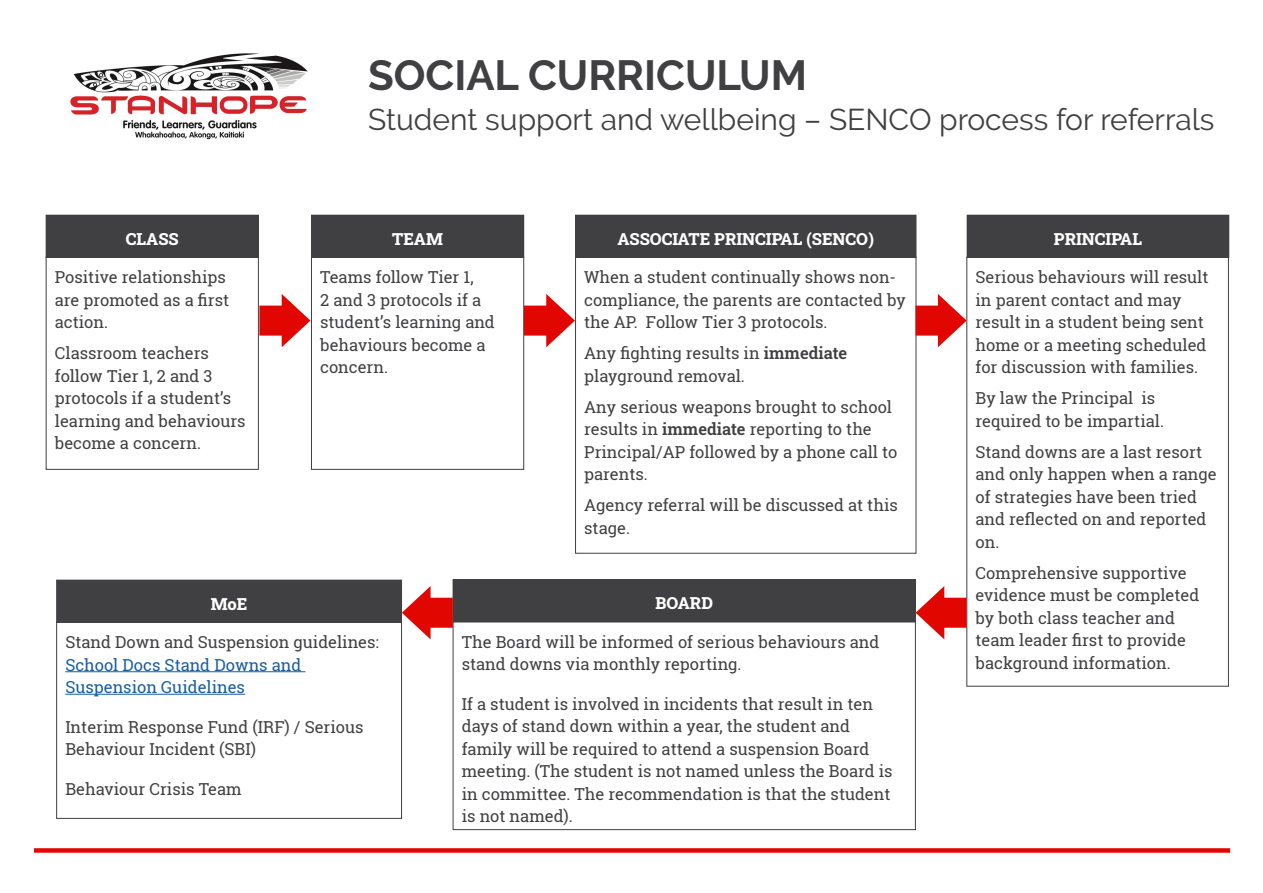
<style>
.page{position:relative;width:1263px;height:893px;background:#fff}
.page>*{position:absolute;margin:0;border:0;box-sizing:border-box;transform-origin:0 0}
.t1{font:700 42px "Raleway";color:#404042}
.t2{font:30px "Raleway";color:#404042}
.Goals_headings{font:16.5px/22.5px "Roboto Slab LO";color:#404042}
.Goals_headings-2{font:16.5px/22.5px "Roboto Slab LO";color:#175d9e}
.Body_text{font:800 16.5px "Roboto Slab";color:#fff}
.s1{font-family:"Roboto Slab";font-weight:600}
.s2{color:#404042}
</style>
<div class="page">
<div style="left:34px;top:848px;width:1196px;height:5px;background:#e10600"></div>
<img style="left:70px;top:53px;width:238px;height:87px">
<div style="left:46px;top:215px;width:212px;height:42px;background:#404042"></div>
<div style="left:57px;top:580px;width:344px;height:42px;background:#404042"></div>
<div style="left:311px;top:215px;width:213px;height:42px;background:#404042"></div>
<div style="left:453px;top:580px;width:462px;height:42px;background:#404042"></div>
<div style="left:575px;top:215px;width:341px;height:42px;background:#404042"></div>
<div style="left:967px;top:215px;width:262px;height:42px;background:#404042"></div>
<div style="left:46px;top:257px;width:213px;height:213px;border:1px solid #404042"></div>
<hr style="left:65px;top:671px;width:240px;height:1px;background:#175d9e">
<hr style="left:65px;top:694px;width:180px;height:1px;background:#175d9e">
<div style="left:56px;top:622px;width:346px;height:197px;border:1px solid #404042"></div>
<div style="left:311px;top:257px;width:213px;height:213px;border:1px solid #404042"></div>
<div style="left:453px;top:621px;width:462px;height:209px;border:1px solid #404042"></div>
<div style="left:575px;top:257px;width:341px;height:296px;border:1px solid #404042"></div>
<div style="left:259px;top:306px;width:34px;height:30px;background:#e10600"></div>
<svg style="left:282px;top:294px;width:28px;height:53px"></svg>
<div style="left:524px;top:306px;width:33px;height:30px;background:#e10600"></div>
<svg style="left:546px;top:294px;width:29px;height:53px"></svg>
<div style="left:915px;top:306px;width:34px;height:30px;background:#e10600"></div>
<svg style="left:938px;top:294px;width:29px;height:53px"></svg>
<div style="left:933px;top:598px;width:34px;height:30px;background:#e10600"></div>
<svg style="left:915px;top:586px;width:29px;height:53px"></svg>
<div style="left:420px;top:598px;width:33px;height:30px;background:#e10600"></div>
<svg style="left:402px;top:586px;width:29px;height:53px"></svg>
<p class="Body_text" style="left:126px;top:228px;width:54px">CLASS</p>
<p class="t1" style="left:368px;top:51px;width:441px">SOCIAL CURRICULUM</p>
<p class="t2" style="left:368px;top:102px;width:848px">Student support and wellbeing – SENCO process for referrals</p>
<p class="Body_text" style="left:392px;top:228px;width:52px">TEAM</p>
<p class="Body_text" style="left:617px;top:228px;width:258px">ASSOCIATE PRINCIPAL (SENCO)</p>
<p class="Body_text" style="left:1054px;top:228px;width:90px">PRINCIPAL</p>
<p class="Goals_headings" style="left:55px;top:266px;width:176px">Positive relationships are promoted as a first action.</p>
<p class="Goals_headings" style="left:55px;top:342px;width:192px">Classroom teachers follow Tier 1, 2 and 3 protocols if a student’s learning and behaviours become a concern.</p>
<p class="Body_text" style="left:211px;top:593px;width:38px">MoE</p>
<p class="Goals_headings" style="left:320px;top:266px;width:176px">Teams follow Tier 1,<br>2 and 3 protocols if a student’s learning and behaviours become a concern.</p>
<p class="Goals_headings" style="left:584px;top:266px;width:323px">When a student continually shows non&shy;compliance, the parents are contacted by the AP. Follow Tier 3 protocols.</p>
<p class="Goals_headings" style="left:584px;top:342px;width:264px">Any fighting results in <span class="s1">immediate </span>playground removal.</p>
<p class="Goals_headings" style="left:584px;top:395px;width:315px">Any serious weapons brought to school results in <span class="s1">immediate</span> reporting to the<br>Principal/AP followed by a phone call to parents.</p>
<p class="Goals_headings" style="left:584px;top:494px;width:315px">Agency referral will be discussed at this stage.</p>
<p class="Body_text" style="left:655px;top:592px;width:59px">BOARD</p>
<p class="Goals_headings-2" style="left:65px;top:631px;width:315px"><span class="s2">Stand Down and Suspension guidelines:<br></span>School Docs Stand Downs and<br>Suspension Guidelines</p>
<p class="Goals_headings" style="left:65px;top:715px;width:300px">Interim Response Fund (IRF) / Serious<br>Behaviour Incident (SBI)</p>
<p class="Goals_headings" style="left:65px;top:777px;width:178px">Behaviour Crisis Team</p>
<p class="Goals_headings" style="left:462px;top:630px;width:419px">The Board will be informed of serious behaviours and stand downs via monthly reporting.</p>
<p class="Goals_headings" style="left:462px;top:692px;width:432px">If a student is involved in incidents that result in ten days of stand down within a year, the student and family will be required to attend a suspension Board meeting. (The student is not named unless the Board is in committee. The recommendation is that the student is not named).</p>
<p class="Goals_headings" style="left:975px;top:266px;width:235px">Serious behaviours will result in parent contact and may result in a student being sent home or a meeting scheduled for discussion with families.</p>
<p class="Goals_headings" style="left:975px;top:387px;width:190px">By law the Principal is required to be impartial.</p>
<p class="Goals_headings" style="left:975px;top:440px;width:243px">Stand downs are a last resort and only happen when a range of strategies have been tried and reflected on and reported on.</p>
<p class="Goals_headings" style="left:975px;top:561px;width:225px">Comprehensive supportive evidence must be completed by both class teacher and team leader first to provide background information.</p>
</div>
